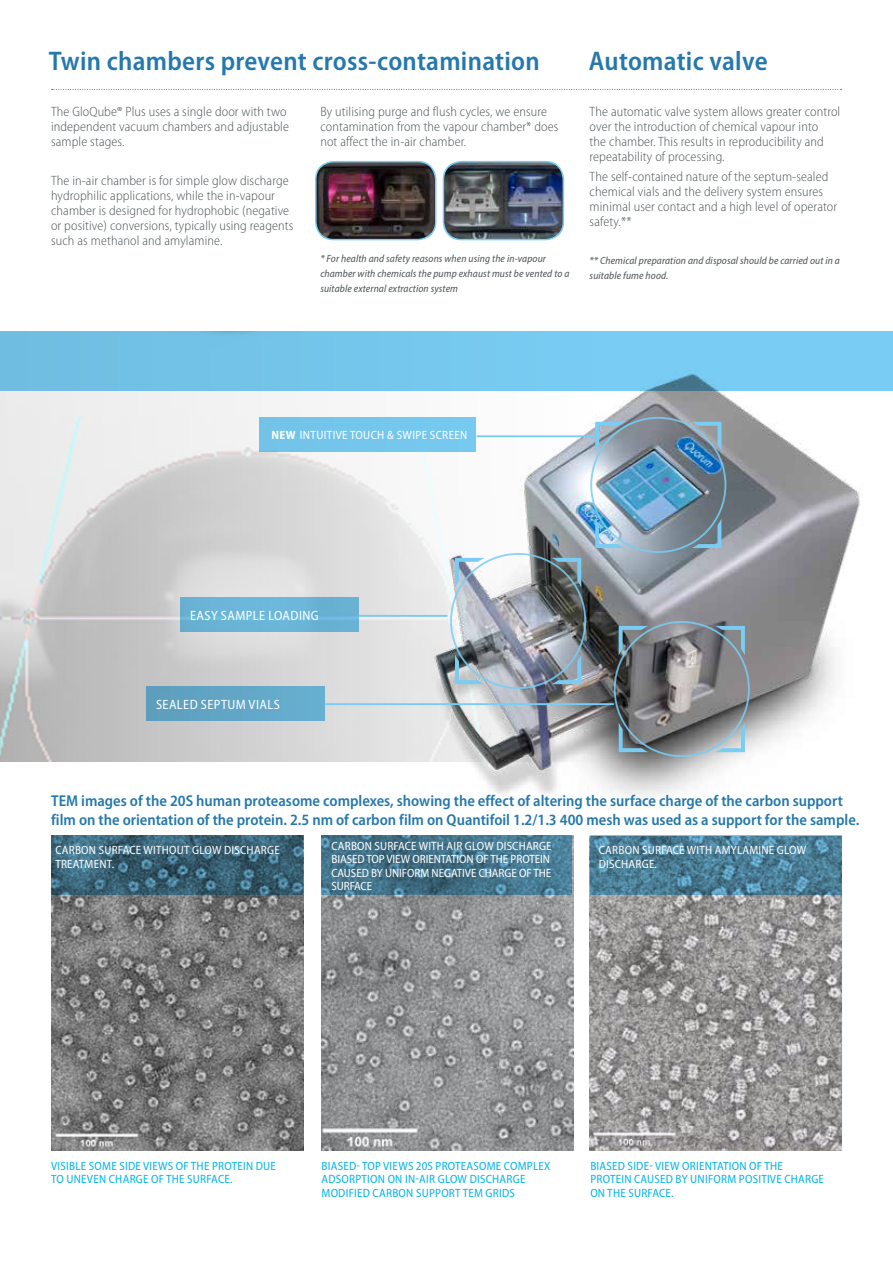
<style>
.page{position:relative;width:893px;height:1263px;background:#fff}
.page>*{position:absolute;margin:0;border:0;box-sizing:border-box;transform-origin:0 0}
.t1{font:600 semi-condensed 27px "Myriad Pro";letter-spacing:.01em;color:#2578ac}
.t2{font:600 semi-condensed 15.75px/18.9px "Myriad Pro";color:#2578ac}
.t3{font:300 semi-condensed 13.5px/15px "Myriad Pro";letter-spacing:.01em;color:#4c5356}
.t4{font:semi-condensed 13.5px "Myriad Pro";letter-spacing:.03em;color:#fff}
.t5{font:semi-condensed 12px/13.5px "Myriad Pro";letter-spacing:.02em;color:#00b5ec}
.t6{font:semi-condensed 12px/13.5px "Myriad Pro";letter-spacing:.015em;color:#fff}
.t7{font:semi-condensed 12px/13.5px "Myriad Pro";letter-spacing:-.005em;color:#fff}
.t8{font:italic semi-condensed 10.5px/15px "Myriad Pro";letter-spacing:.01em;color:#4c5356}
.s1{font-weight:700}
</style>
<div class="page">
<img style="left:0;top:391px;width:276px;height:370px">
<svg style="left:52px;top:89px;width:789px;height:1px"></svg>
<img style="left:276px;top:391px;width:584px;height:407px">
<div style="left:0;top:331px;width:893px;height:60px;background:#79cdf4"></div>
<img style="left:51px;top:836px;width:252px;height:314px">
<img style="left:321px;top:836px;width:253px;height:314px">
<img style="left:590px;top:837px;width:252px;height:313px">
<svg style="left:52px;top:836px;width:251px;height:59px;background:#3a6477"></svg>
<svg style="left:321px;top:836px;width:251px;height:59px;background:#43748b"></svg>
<svg style="left:590px;top:836px;width:251px;height:59px;background:#4b7f97"></svg>
<div style="left:146px;top:686px;width:178px;height:34px;background:#61a6c5"></div>
<hr style="left:325px;top:703px;width:289px;height:2px;background:#79cdf4">
<svg style="left:715px;top:626px;width:30px;height:29px"></svg>
<svg style="left:619px;top:723px;width:29px;height:29px"></svg>
<svg style="left:715px;top:723px;width:30px;height:29px"></svg>
<svg style="left:619px;top:626px;width:29px;height:29px"></svg>
<svg style="left:692px;top:422px;width:29px;height:29px"></svg>
<svg style="left:595px;top:519px;width:30px;height:29px"></svg>
<svg style="left:692px;top:519px;width:29px;height:29px"></svg>
<svg style="left:595px;top:422px;width:30px;height:29px"></svg>
<hr style="left:477px;top:435px;width:121px;height:2px;background:#79cdf4">
<div style="left:259px;top:418px;width:217px;height:34px;background:#75c6ec"></div>
<img style="left:443px;top:162px;width:120px;height:78px">
<div style="left:443px;top:161px;width:121px;height:79px;border:2px solid #79cdf4;border-radius:18px"></div>
<img style="left:316px;top:162px;width:120px;height:78px">
<div style="left:315px;top:161px;width:121px;height:79px;border:2px solid #79cdf4;border-radius:18px"></div>
<div style="left:180px;top:597px;width:178px;height:34px;background:#6ab5d7"></div>
<hr style="left:359px;top:615px;width:89px;height:2px;background:#79cdf4">
<svg style="left:552px;top:558px;width:29px;height:29px"></svg>
<svg style="left:455px;top:655px;width:29px;height:29px"></svg>
<svg style="left:552px;top:655px;width:29px;height:29px"></svg>
<svg style="left:455px;top:558px;width:29px;height:29px"></svg>
<h1 class="t1" style="left:49px;top:44px;width:492px">Twin chambers prevent cross-contamination</h1>
<h1 class="t1" style="left:589px;top:44px;width:180px">Automatic valve</h1>
<p class="t3" style="left:51px;top:104px;width:239px">The GloQube® Plus uses a single door with two independent vacuum chambers and adjustable sample stages.</p>
<p class="t3" style="left:51px;top:173px;width:244px">The in-air chamber is for simple glow discharge hydrophilic applications, while the in-vapour chamber is designed for hydrophobic (negative or positive) conversions, typically using reagents such as methanol and amylamine.</p>
<p class="t3" style="left:320px;top:104px;width:240px">By utilising purge and flush cycles, we ensure contamination from the vapour chamber* does not affect the in-air chamber.</p>
<p class="t8" style="left:320px;top:251px;width:251px">* For health and safety reasons when using the in-vapour chamber with chemicals the pump exhaust must be vented to a suitable external extraction system</p>
<p class="t3" style="left:590px;top:104px;width:252px">The automatic valve system allows greater control over the introduction of chemical vapour into<br>the chamber. This results in reproducibility and repeatability of processing.</p>
<p class="t3" style="left:590px;top:169px;width:249px">The self-contained nature of the septum-sealed chemical vials and the delivery system ensures minimal user contact and a high level of operator safety.**</p>
<p class="t8" style="left:590px;top:253px;width:252px">** Chemical preparation and disposal should be carried out in a suitable fume hood.</p>
<p class="t6" style="left:271px;top:428px;width:197px"><span class="s1">NEW</span> INTUITIVE TOUCH &amp; SWIPE SCREEN</p>
<p class="t4" style="left:190px;top:607px;width:130px">EASY SAMPLE LOADING</p>
<p class="t4" style="left:156px;top:696px;width:125px">SEALED SEPTUM VIALS</p>
<p class="t2" style="left:51px;top:790px;width:810px">TEM images of the 20S human proteasome complexes, showing the effect of altering the surface charge of the carbon support film on the orientation of the protein. 2.5 nm of carbon film on Quantifoil 1.2/1.3 400 mesh was used as a support for the sample.</p>
<p class="t6" style="left:55px;top:843px;width:226px">CARBON SURFACE WITHOUT GLOW DISCHARGE<br>TREATMENT.</p>
<p class="t7" style="left:331px;top:839px;width:222px">CARBON SURFACE WITH AIR GLOW DISCHARGE<br>BIASED TOP VIEW ORIENTATION OF THE PROTEIN<br>CAUSED BY UNIFORM NEGATIVE CHARGE OF THE<br>SURFACE</p>
<p class="t6" style="left:599px;top:843px;width:209px">CARBON SURFACE WITH AMYLAMINE GLOW<br>DISCHARGE.</p>
<p class="t5" style="left:51px;top:1159px;width:226px">VISIBLE SOME SIDE VIEWS OF THE PROTEIN DUE<br>TO UNEVEN CHARGE OF THE SURFACE.</p>
<p class="t5" style="left:590px;top:1159px;width:235px">BIASED SIDE- VIEW ORIENTATION OF THE<br>PROTEIN CAUSED BY UNIFORM POSITIVE CHARGE<br>ON THE SURFACE.</p>
<p class="t5" style="left:321px;top:1159px;width:230px">BIASED- TOP VIEWS 20S PROTEASOME COMPLEX<br>ADSORPTION ON IN-AIR GLOW DISCHARGE<br>MODIFIED CARBON SUPPORT TEM GRIDS</p>
</div>
